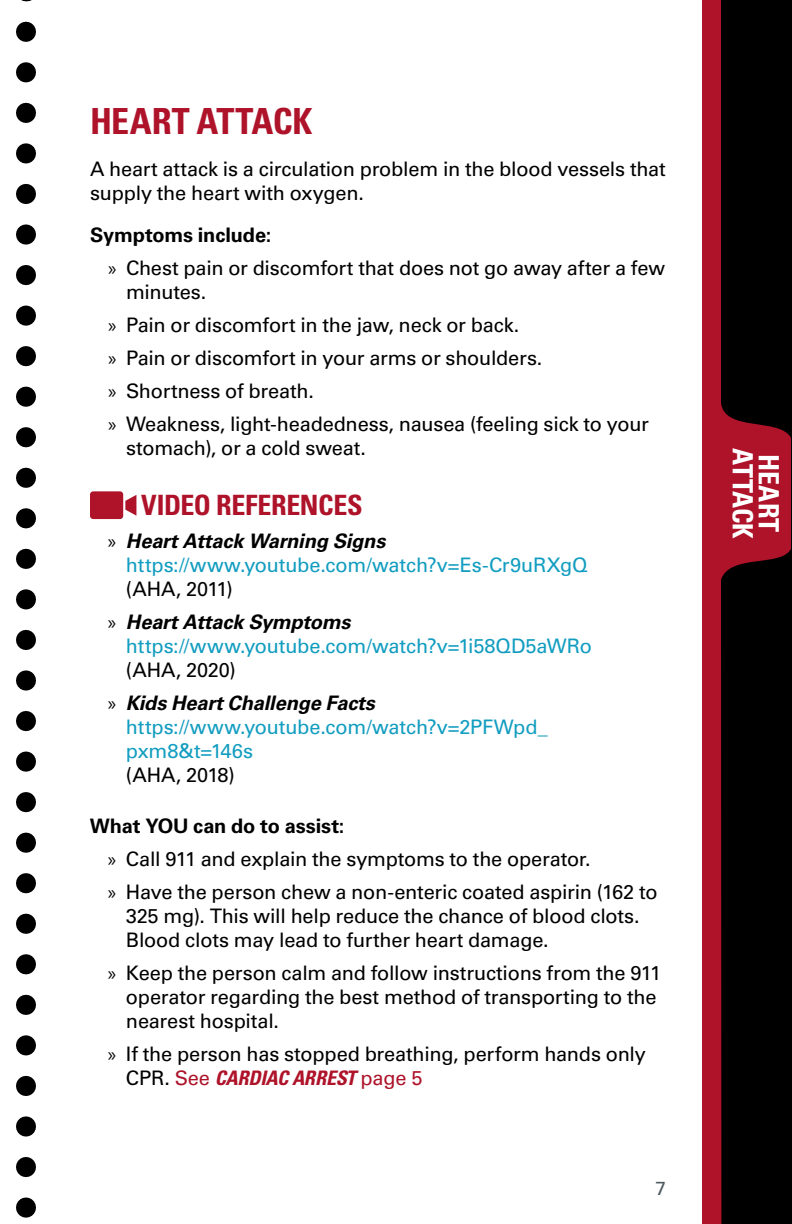
<style>
.page{position:relative;width:792px;height:1224px;background:#fff}
.page>*{position:absolute;margin:0;border:0;box-sizing:border-box;transform-origin:0 0}
.t1{font:700 condensed 36px "Univers LT Std";letter-spacing:-.01em;color:#ae132a}
.t2{font:700 condensed 28px "Univers LT Std";letter-spacing:-.015em;color:#ae132a}
.t3{font:700 condensed 28px "Univers LT Std";letter-spacing:-.01em;color:#fff}
.t4{font:20px/33px "Univers LT Std";letter-spacing:-.015em;color:#000}
.t5{font:20px/24px "Univers LT Std";letter-spacing:-.01em;color:#129dc0}
.t6{font:italic 700 20px/33px "Univers LT Std";letter-spacing:-.01em;color:#000}
.t7{font:19px "Univers LT Std";color:#4f5a60}
.s1{font-weight:700}
.s2{font-family:"Myriad Pro"}
.s3{font-family:"Myriad Pro";color:#000}
.s4{font-weight:700;font-style:italic;color:#000}
.s5{font-weight:400;font-style:normal}
.s6{font-family:"Myriad Pro";font-weight:400;font-style:normal}
.s7{color:#ae132a}
.s8{font-weight:700;font-style:italic;font-stretch:condensed;color:#ae132a}
</style>
<div class="page">
<div style="left:703px;top:0;width:89px;height:1224px;background:#ae132a"></div>
<div style="left:90px;top:491px;width:33px;height:28px;background:#ae132a;border-radius:3px"></div>
<svg style="left:125px;top:495px;width:11px;height:21px"></svg>
<svg style="left:16px;top:32px;width:20px;height:1186px"></svg>
<svg style="left:721px;top:0;width:71px;height:1224px;background:#130204"></svg>
<h1 class="t1" style="left:90px;top:99px;width:224px">HEART ATTACK</h1>
<p class="t4" style="left:90px;top:157px;width:577px;line-height:24px">A heart attack is a circulation problem in the blood vessels that supply the heart with oxygen.</p>
<p class="t4" style="left:108px;top:219px;width:559px;text-indent:-18px"><span class="s1">Symptoms include:<br></span><span class="s2">»</span> Chest pain or discomfort that does not go away after a few</p>
<p class="t4" style="left:108px;top:276px;width:542px;text-indent:18px">minutes.<br><span class="s2">»</span> Pain or discomfort in the jaw, neck or back.<br><span class="s2">»</span> Pain or discomfort in your arms or shoulders.<br><span class="s2">»</span> Shortness of breath.<br><span class="s2">»</span> Weakness, light-headedness, nausea (feeling sick to your</p>
<p class="t4" style="left:126px;top:432px;width:242px">stomach), or a cold sweat.</p>
<h2 class="t2" style="left:141px;top:488px;width:223px">VIDEO REFERENCES</h2>
<p class="t5" style="left:126px;top:529px;width:463px;text-indent:-18px"><span class="s3">»</span> <span class="s4">Heart Attack Warning Signs </span>https://www.youtube.com/watch?v=Es-Cr9uRXgQ</p>
<p class="t6" style="left:108px;top:573px;width:244px;text-indent:18px"><span class="s5">(AHA, 2011)<br></span><span class="s6">»</span> Heart Attack Symptoms</p>
<p class="t5" style="left:126px;top:634px;width:468px">https://www.youtube.com/watch?v=1i58QD5aWRo</p>
<p class="t6" style="left:108px;top:654px;width:268px;text-indent:18px"><span class="s5">(AHA, 2020)<br></span><span class="s6">»</span> Kids Heart Challenge Facts</p>
<p class="t5" style="left:126px;top:715px;width:423px">https://www.youtube.com/watch?v=2PFWpd_ pxm8&amp;t=146s</p>
<p class="t4" style="left:126px;top:759px;width:110px">(AHA, 2018)</p>
<p class="t4" style="left:108px;top:810px;width:551px;text-indent:-18px"><span class="s1">What YOU can do to assist:<br></span><span class="s2">»</span> Call 911 and explain the symptoms to the operator.<br><span class="s2">»</span> Have the person chew a non-enteric coated aspirin (162 to</p>
<p class="t4" style="left:126px;top:904px;width:515px;line-height:24px">325 mg). This will help reduce the chance of blood clots.<br>Blood clots may lead to further heart damage.</p>
<p class="t4" style="left:126px;top:961px;width:537px;line-height:24px;text-indent:-18px"><span class="s2">»</span> Keep the person calm and follow instructions from the 911 operator regarding the best method of transporting to the nearest hospital.</p>
<p class="t4" style="left:126px;top:1042px;width:522px;line-height:24px;text-indent:-18px"><span class="s2">»</span> If the person has stopped breathing, perform hands only<br>CPR. <span class="s7">See</span> <span class="s8">CARDIAC ARREST</span> <span class="s7">page 5</span></p>
<p class="t7" style="left:655px;top:1177px;width:12px">7</p>
<h2 class="t3" style="left:760px;top:448px;width:92px;rotate:90deg">ATTACK</h2>
<h2 class="t3" style="left:786px;top:454px;width:79px;rotate:90deg">HEART</h2>
</div>
